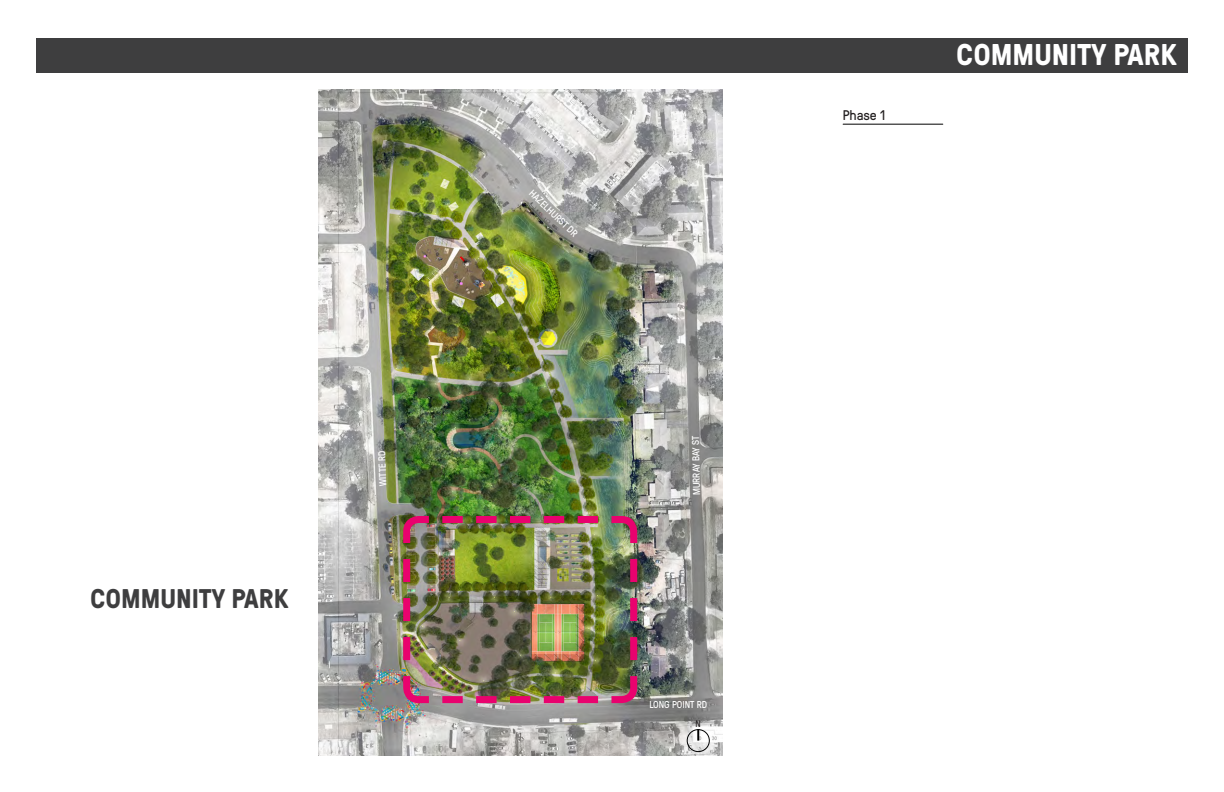
<style>
.page{position:relative;width:1224px;height:792px;background:#fff}
.page>*{position:absolute;margin:0;border:0;box-sizing:border-box;transform-origin:0 0}
.t1{font:700 30px "GT Pressura";color:#fff}
.t2{font:700 27px "GT Pressura";color:#3e3e3f}
.t3{font:14px "GT Pressura";color:#231f20}
.t4{font:10px "GT Pressura";color:#fff}
.t5{font:9.6px "GT Pressura";color:#231f20}
</style>
<div class="page">
<img style="left:319px;top:90px;width:404px;height:666px">
<div style="left:36px;top:38px;width:1152px;height:35px;background:#3e3e3f"></div>
<img style="left:400px;top:512px;width:241px;height:195px">
<div style="left:687px;top:729px;width:23px;height:23px;border:1px solid #000;border-radius:50%"></div>
<svg style="left:697px;top:729px;width:2px;height:12px"></svg>
<hr style="left:843px;top:124px;width:100px;height:1px;background:#000">
<p class="t2" style="left:90px;top:579px;width:200px">COMMUNITY PARK</p>
<p class="t4" style="left:376px;top:486px;width:37px;rotate:-92deg">WITTE RD</p>
<p class="t4" style="left:536px;top:187px;width:64px;rotate:43deg">HAZELHURST DR</p>
<p class="t4" style="left:690px;top:496px;width:61px;rotate:-91deg">MURRAY BAY ST</p>
<p class="t4" style="left:649px;top:697px;width:59px">LONG POINT RD</p>
<p class="t5" style="left:696px;top:717px;width:7px">N</p>
<p class="t3" style="left:843px;top:105px;width:44px">Phase 1</p>
<p class="t1" style="left:956px;top:33px;width:222px">COMMUNITY PARK</p>
</div>
